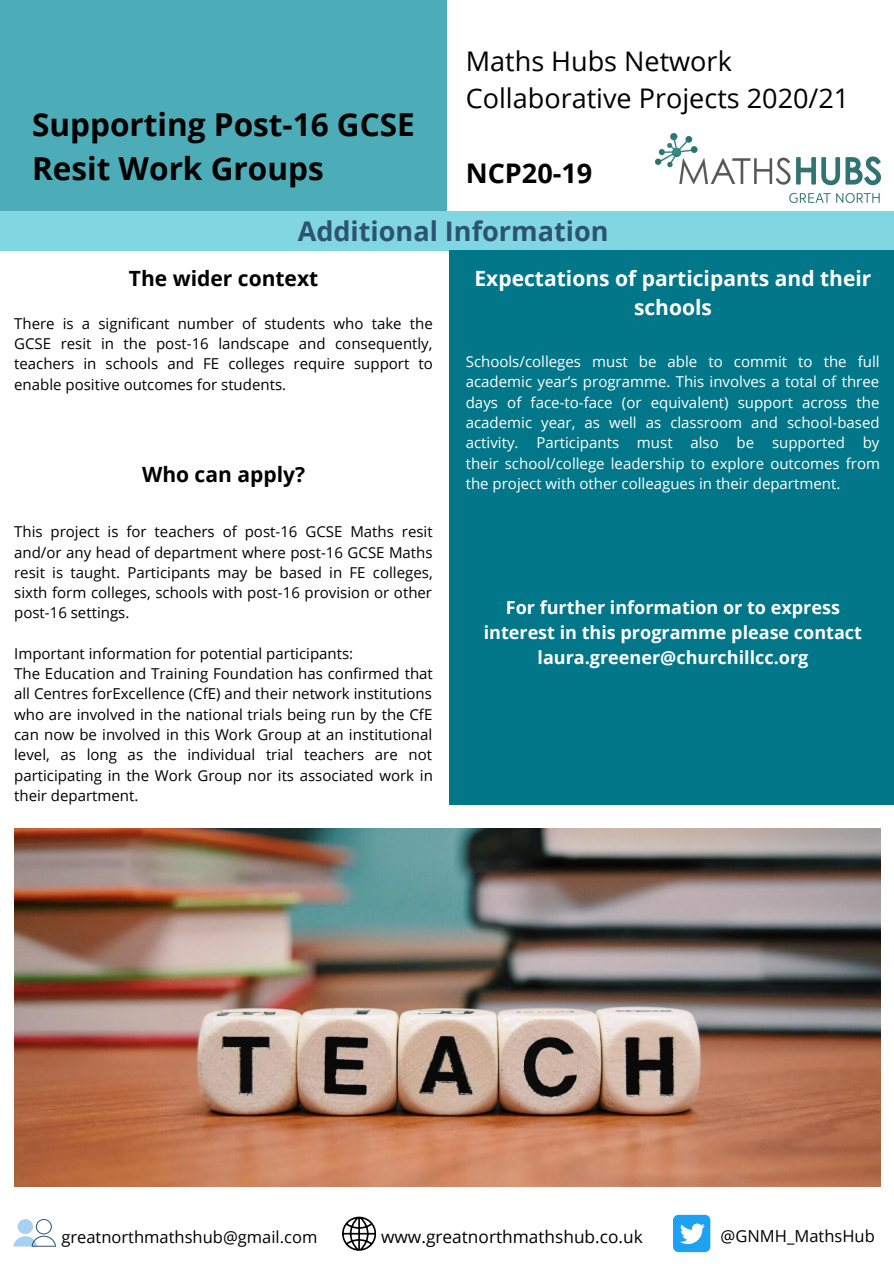
<style>
.page{position:relative;width:894px;height:1264px;background:#fff}
.page>*{position:absolute;margin:0;border:0;box-sizing:border-box;transform-origin:0 0}
.t1{font:700 31.5px/44px "Open Sans";color:#000}
.t2{font:27px/37.2px "Open Sans";color:#000}
.t3{font:700 27px "Open Sans";color:#2c5371}
.t4{font:700 27px "Open Sans";color:#000}
.t5{font:700 21px/29.2px "Open Sans";color:#fff;text-align:center}
.t6{font:700 21px "Open Sans";color:#000}
.t7{font:700 18px/24.8px "Open Sans";color:#fff;text-align:center}
.t8{font:17.25px "Open Sans";color:#000}
.t9{font:16.5px "Open Sans";color:#000}
.t10{font:15px/20.2px "Open Sans";color:#000;text-align:justify}
.t11{font:15px/20.2px "Open Sans";color:#fff;text-align:justify}
</style>
<div class="page">
<div style="left:0;top:0;width:446px;height:211px;background:#4cacb8"></div>
<div style="left:0;top:211px;width:893px;height:39px;background:#81d7e1"></div>
<div style="left:449px;top:250px;width:444px;height:555px;background:#017789"></div>
<img style="left:655px;top:133px;width:225px;height:70px">
<svg style="left:673px;top:1214px;width:37px;height:37px"></svg>
<svg style="left:13px;top:1219px;width:43px;height:27px"></svg>
<svg style="left:342px;top:1216px;width:34px;height:34px"></svg>
<img style="left:14px;top:828px;width:866px;height:358px">
<h1 class="t1" style="left:32px;top:102px;width:384px">Supporting Post-16 GCSE<br>Resit Work Groups</h1>
<h2 class="t2" style="left:465px;top:42px;width:385px">Maths Hubs Network<br>Collaborative Projects 2020/21</h2>
<h2 class="t4" style="left:465px;top:154px;width:128px">NCP20-19</h2>
<h2 class="t3" style="left:298px;top:212px;width:312px">Additional Information</h2>
<h3 class="t6" style="left:129px;top:263px;width:191px">The wider context</h3>
<p class="t10" style="left:14px;top:313px;width:420px">There is a significant number of students who take the GCSE resit in the post-16 landscape and consequently, teachers in schools and FE colleges require support to enable positive outcomes for students.</p>
<h3 class="t5" style="left:474px;top:263px;width:398px">Expectations of participants and their schools</h3>
<p class="t11" style="left:465px;top:351px;width:416px">Schools/colleges must be able to commit to the full academic year’s programme. This involves a total of three days of face-to-face (or equivalent) support across the academic year, as well as classroom and school-based activity. Participants must also be supported by their school/college leadership to explore outcomes from the project with other colleagues in their department.</p>
<h3 class="t6" style="left:142px;top:459px;width:164px">Who can apply?</h3>
<p class="t10" style="left:14px;top:521px;width:420px">This project is for teachers of post-16 GCSE Maths resit and/or any head of department where post-16 GCSE Maths resit is taught. Participants may be based in FE colleges, sixth form colleges, schools with post-16 provision or other post-16 settings.</p>
<p class="t10" style="left:14px;top:643px;width:420px;text-align:left">Important information for potential participants:<br>The Education and Training Foundation has confirmed that all Centres forExcellence (CfE) and their network institutions who are involved in the national trials being run by the CfE can now be involved in this Work Group at an institutional level, as long as the individual trial teachers are not participating in the Work Group nor its associated work in their department.</p>
<p class="t7" style="left:483px;top:595px;width:380px">For further information or to express interest in this programme please contact laura.greener@churchillcc.org</p>
<p class="t9" style="left:61px;top:1224px;width:257px">greatnorthmathshub@gmail.com</p>
<p class="t8" style="left:381px;top:1224px;width:263px">www.greatnorthmathshub.co.uk</p>
<p class="t9" style="left:720px;top:1224px;width:156px">@GNMH_MathsHub</p>
</div>
